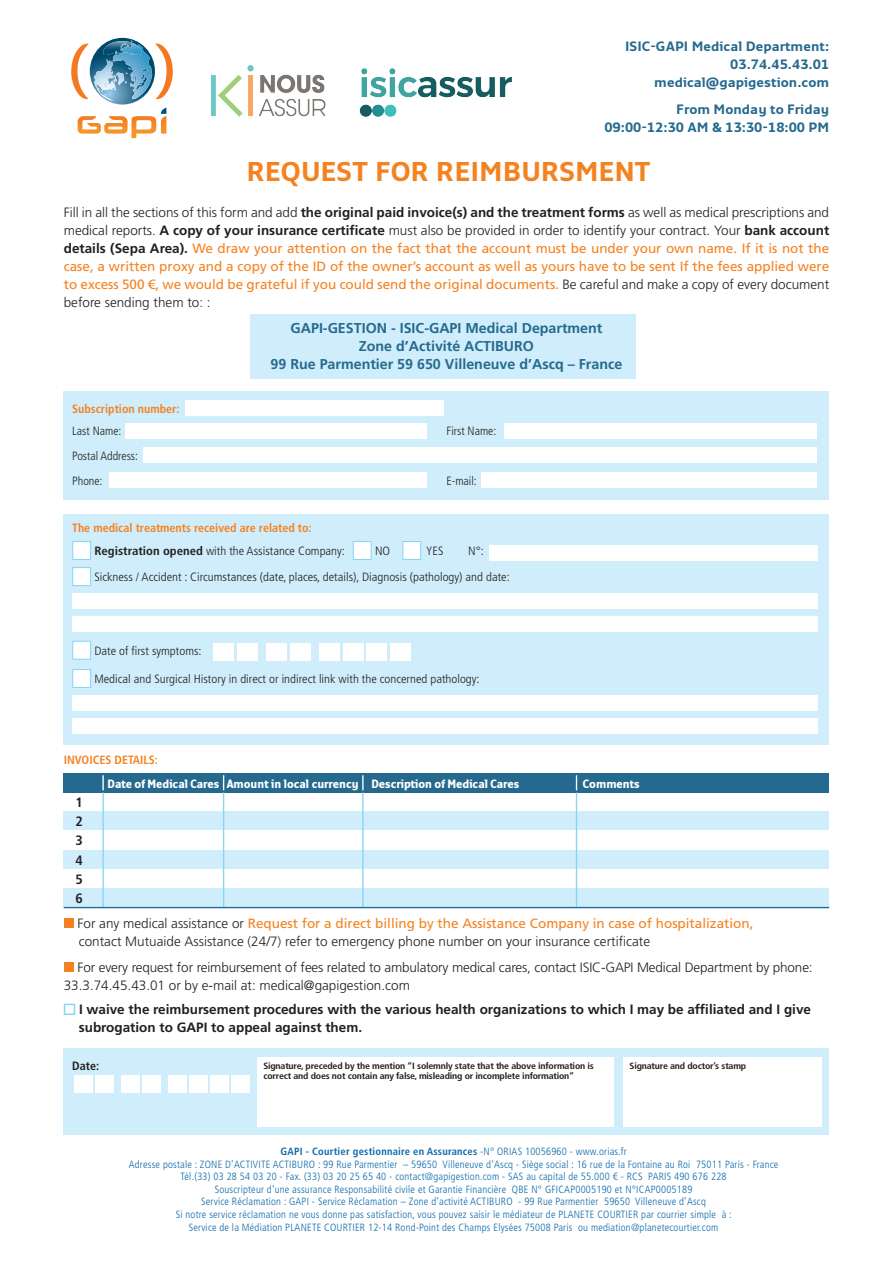
<style>
.page{position:relative;width:893px;height:1263px;background:#fff}
.page>*{position:absolute;margin:0;border:0;box-sizing:border-box;transform-origin:0 0}
.t1{font:700 27px "Monitor";color:#f58220}
.t2{font:700 14.25px/18px "Frutiger LT Std";color:#256a8e;text-align:center}
.t3{font:13.5px/18px "Frutiger LT Std";color:#f58220;text-align:justify}
.t4{font:300 13.5px/18px "Frutiger LT Std";color:#231f20}
.t5{font:700 13.5px/18px "Frutiger LT Std";color:#231f20}
.t6{font:700 13.5px/18px "Monitor";color:#256a8e;text-align:right}
.t7{font:700 condensed 13.5px/19.2px "Frutiger LT Std";color:#231f20;text-align:justify;scale:1.05 1}
.t8{font:300 condensed 12px "Frutiger LT Std";color:#231f20;scale:1.06 1}
.t9{font:700 condensed 12px "Frutiger LT Std";color:#f58220}
.t10{font:700 12px "Monitor Con";color:#fff;scale:1.11 1}
.t11{font:300 condensed 12px "Frutiger LT Std";color:#231f20}
.t12{font:700 condensed 12px "Frutiger LT Std";color:#231f20}
.t13{font:300 condensed 10.5px/12.6px "Frutiger LT Std";letter-spacing:.02em;color:#0e6aab;text-align:center}
.t14{font:700 condensed 9px/10.5px "Frutiger LT Std";letter-spacing:-.02em;color:#231f20;scale:1.1 1}
.s1{font-weight:300;color:#231f20}
.s2{font-weight:700;color:#231f20}
.s3{font-weight:700}
.s4{font-weight:400;color:#f58220}
</style>
<div class="page">
<div style="left:64px;top:918px;width:10px;height:9px;background:#f58220"></div>
<div style="left:64px;top:962px;width:10px;height:10px;background:#f58220"></div>
<svg style="left:71px;top:38px;width:102px;height:100px"></svg>
<div style="left:64px;top:1004px;width:11px;height:11px;background:#fff;border:2px solid #85d5f7"></div>
<div style="left:250px;top:314px;width:386px;height:65px;background:#cfedfb"></div>
<div style="left:64px;top:391px;width:765px;height:109px;background:#cfedfb"></div>
<div style="left:64px;top:1048px;width:765px;height:86px;background:#cfedfb"></div>
<div style="left:64px;top:514px;width:765px;height:230px;background:#cfedfb"></div>
<div style="left:64px;top:812px;width:765px;height:19px;background:#cfedfb"></div>
<div style="left:64px;top:850px;width:765px;height:19px;background:#cfedfb"></div>
<div style="left:64px;top:888px;width:765px;height:19px;background:#cfedfb"></div>
<div style="left:64px;top:773px;width:765px;height:20px;background:#256a8e"></div>
<div style="left:504px;top:423px;width:313px;height:15px;background:#fff"></div>
<div style="left:125px;top:423px;width:301px;height:15px;background:#fff"></div>
<div style="left:482px;top:472px;width:335px;height:16px;background:#fff"></div>
<div style="left:109px;top:472px;width:317px;height:16px;background:#fff"></div>
<div style="left:144px;top:447px;width:673px;height:16px;background:#fff"></div>
<div style="left:185px;top:400px;width:258px;height:16px;background:#fff"></div>
<div style="left:489px;top:545px;width:328px;height:16px;background:#fff"></div>
<div style="left:72px;top:593px;width:745px;height:16px;background:#fff"></div>
<div style="left:72px;top:695px;width:745px;height:16px;background:#fff"></div>
<div style="left:72px;top:616px;width:745px;height:15px;background:#fff"></div>
<div style="left:72px;top:718px;width:745px;height:15px;background:#fff"></div>
<div style="left:213px;top:643px;width:21px;height:18px;background:#fff"></div>
<div style="left:237px;top:643px;width:21px;height:18px;background:#fff"></div>
<div style="left:266px;top:643px;width:21px;height:18px;background:#fff"></div>
<div style="left:290px;top:643px;width:21px;height:18px;background:#fff"></div>
<div style="left:319px;top:643px;width:21px;height:18px;background:#fff"></div>
<div style="left:343px;top:643px;width:21px;height:18px;background:#fff"></div>
<div style="left:367px;top:643px;width:20px;height:18px;background:#fff"></div>
<div style="left:390px;top:643px;width:21px;height:18px;background:#fff"></div>
<hr style="left:102px;top:792px;width:2px;height:115px;background:#85d5f7">
<hr style="left:223px;top:792px;width:1px;height:115px;background:#85d5f7">
<hr style="left:362px;top:792px;width:2px;height:115px;background:#85d5f7">
<hr style="left:576px;top:792px;width:1px;height:115px;background:#85d5f7">
<svg style="left:102px;top:775px;width:2px;height:15px"></svg>
<svg style="left:223px;top:775px;width:1px;height:15px"></svg>
<svg style="left:362px;top:775px;width:2px;height:15px"></svg>
<svg style="left:576px;top:775px;width:1px;height:15px"></svg>
<hr style="left:64px;top:907px;width:765px;height:1px;background:#256a8e">
<div style="left:75px;top:1075px;width:18px;height:18px;background:#fff"></div>
<div style="left:96px;top:1075px;width:18px;height:18px;background:#fff"></div>
<div style="left:122px;top:1075px;width:18px;height:18px;background:#fff"></div>
<div style="left:142px;top:1075px;width:19px;height:18px;background:#fff"></div>
<div style="left:168px;top:1075px;width:19px;height:18px;background:#fff"></div>
<div style="left:189px;top:1075px;width:19px;height:18px;background:#fff"></div>
<div style="left:210px;top:1075px;width:19px;height:18px;background:#fff"></div>
<div style="left:231px;top:1075px;width:19px;height:18px;background:#fff"></div>
<div style="left:257px;top:1057px;width:356px;height:69px;background:#fff"></div>
<div style="left:623px;top:1057px;width:198px;height:69px;background:#fff"></div>
<img style="left:211px;top:65px;width:115px;height:52px">
<img style="left:359px;top:68px;width:153px;height:49px">
<div style="left:72px;top:541px;width:19px;height:19px;background:#fff;border:1px solid #85d5f7"></div>
<div style="left:353px;top:541px;width:19px;height:19px;background:#fff;border:1px solid #85d5f7"></div>
<div style="left:402px;top:541px;width:19px;height:19px;background:#fff;border:1px solid #85d5f7"></div>
<div style="left:72px;top:641px;width:19px;height:19px;background:#fff;border:1px solid #85d5f7"></div>
<div style="left:72px;top:567px;width:19px;height:19px;background:#fff;border:1px solid #85d5f7"></div>
<div style="left:72px;top:669px;width:19px;height:19px;background:#fff;border:1px solid #85d5f7"></div>
<p class="t6" style="left:625px;top:37px;width:206px">ISIC-GAPI Medical Department:<br>03.74.45.43.01 medical@gapigestion.com</p>
<p class="t6" style="left:604px;top:100px;width:226px">From Monday to Friday<br>09:00-12:30 AM &amp; 13:30-18:00 PM</p>
<h1 class="t1" style="left:246px;top:155px;width:406px">REQUEST FOR REIMBURSMENT</h1>
<p class="t3" style="left:64px;top:203px;width:767px"><span class="s1">Fill in all the sections of this form and add</span> <span class="s2">the original paid invoice(s) and the treatment forms</span> <span class="s1">as well as medical prescriptions and medical reports.</span> <span class="s2">A copy of your insurance certificate</span> <span class="s1">must also be provided in order to identify your contract. Your</span> <span class="s2">bank account details (Sepa Area).</span> We draw your attention on the fact that the account must be under your own name. If it is not the case, a written proxy and a copy of the ID of the owner’s account as well as yours have to be sent If the fees applied were to excess 500 €, we would be grateful if you could send the original documents. <span class="s1">Be careful and make a copy of every document before sending them to: :</span></p>
<h2 class="t2" style="left:271px;top:319px;width:353px">GAPI-GESTION - ISIC-GAPI Medical Department<br>Zone d’Activité ACTIBURO<br>99 Rue Parmentier 59 650 Villeneuve d’Ascq – France</h2>
<p class="t9" style="left:72px;top:401px;width:109px">Subscription number:</p>
<p class="t11" style="left:72px;top:424px;width:51px">Last Name:</p>
<p class="t11" style="left:446px;top:424px;width:51px">First Name:</p>
<p class="t11" style="left:72px;top:449px;width:67px">Postal Address:</p>
<p class="t11" style="left:72px;top:474px;width:32px">Phone:</p>
<p class="t11" style="left:446px;top:474px;width:32px">E-mail:</p>
<p class="t9" style="left:72px;top:521px;width:241px">The medical treatments received are related to:</p>
<p class="t8" style="left:94px;top:544px;width:238px"><span class="s3">Registration opened</span> with the Assistance Company:</p>
<p class="t8" style="left:375px;top:544px;width:16px">NO</p>
<p class="t8" style="left:426px;top:544px;width:18px">YES</p>
<p class="t8" style="left:468px;top:544px;width:16px">N°:</p>
<p class="t8" style="left:94px;top:570px;width:393px">Sickness / Accident : Circumstances (date, places, details), Diagnosis (pathology) and date:</p>
<p class="t8" style="left:94px;top:644px;width:103px">Date of first symptoms:</p>
<p class="t8" style="left:94px;top:672px;width:365px">Medical and Surgical History in direct or indirect link with the concerned pathology:</p>
<p class="t9" style="left:64px;top:752px;width:96px">INVOICES DETAILS:</p>
<p class="t7" style="left:76px;top:793px;width:9px">1<br>2<br>3<br>4<br>5<br>6</p>
<p class="t10" style="left:108px;top:776px;width:372px">Date of Medical Cares Amount in local currency Description of Medical Cares</p>
<p class="t10" style="left:583px;top:776px;width:52px">Comments</p>
<p class="t4" style="left:77px;top:914px;width:677px">For any medical assistance or <span class="s4">Request for a direct billing by the Assistance Company in case of hospitalization, </span>contact Mutuaide Assistance (24/7) refer to emergency phone number on your insurance certificate</p>
<p class="t4" style="left:64px;top:958px;width:750px;text-indent:14px">For every request for reimbursement of fees related to ambulatory medical cares, contact ISIC-GAPI Medical Department by phone:<br>33.3.74.45.43.01 or by e-mail at: medical@gapigestion.com</p>
<p class="t5" style="left:79px;top:1000px;width:734px">I waive the reimbursement procedures with the various health organizations to which I may be affiliated and I give subrogation to GAPI to appeal against them.</p>
<p class="t12" style="left:72px;top:1058px;width:28px">Date:</p>
<p class="t14" style="left:263px;top:1060px;width:302px">Signature, preceded by the mention “I solemnly state that the above information is correct and does not contain any false, misleading or incomplete information”</p>
<p class="t14" style="left:630px;top:1060px;width:108px">Signature and doctor’s stamp</p>
<p class="t13" style="left:129px;top:1145px;width:651px"><span class="s3">GAPI - Courtier gestionnaire en Assurances</span> -N° ORIAS 10056960 - www.orias.fr<br>Adresse postale : ZONE D’ACTIVITE ACTIBURO : 99 Rue Parmentier – 59650 Villeneuve d’Ascq - Siège social : 16 rue de la Fontaine au Roi 75011 Paris - France Tél.(33) 03 28 54 03 20 - Fax. (33) 03 20 25 65 40 - contact@gapigestion.com - SAS au capital de 55.000 € - RCS PARIS 490 676 228<br>Souscripteur d’une assurance Responsabilité civile et Garantie Financière QBE N° GFICAP0005190 et N°ICAP0005189<br>Service Réclamation : GAPI - Service Réclamation – Zone d’activité ACTIBURO - 99 Rue Parmentier 59650 Villeneuve d’Ascq<br>Si notre service réclamation ne vous donne pas satisfaction, vous pouvez saisir le médiateur de PLANETE COURTIER par courrier simple à :<br>Service de la Médiation PLANETE COURTIER 12-14 Rond-Point des Champs Elysées 75008 Paris ou mediation@planetecourtier.com</p>
</div>
